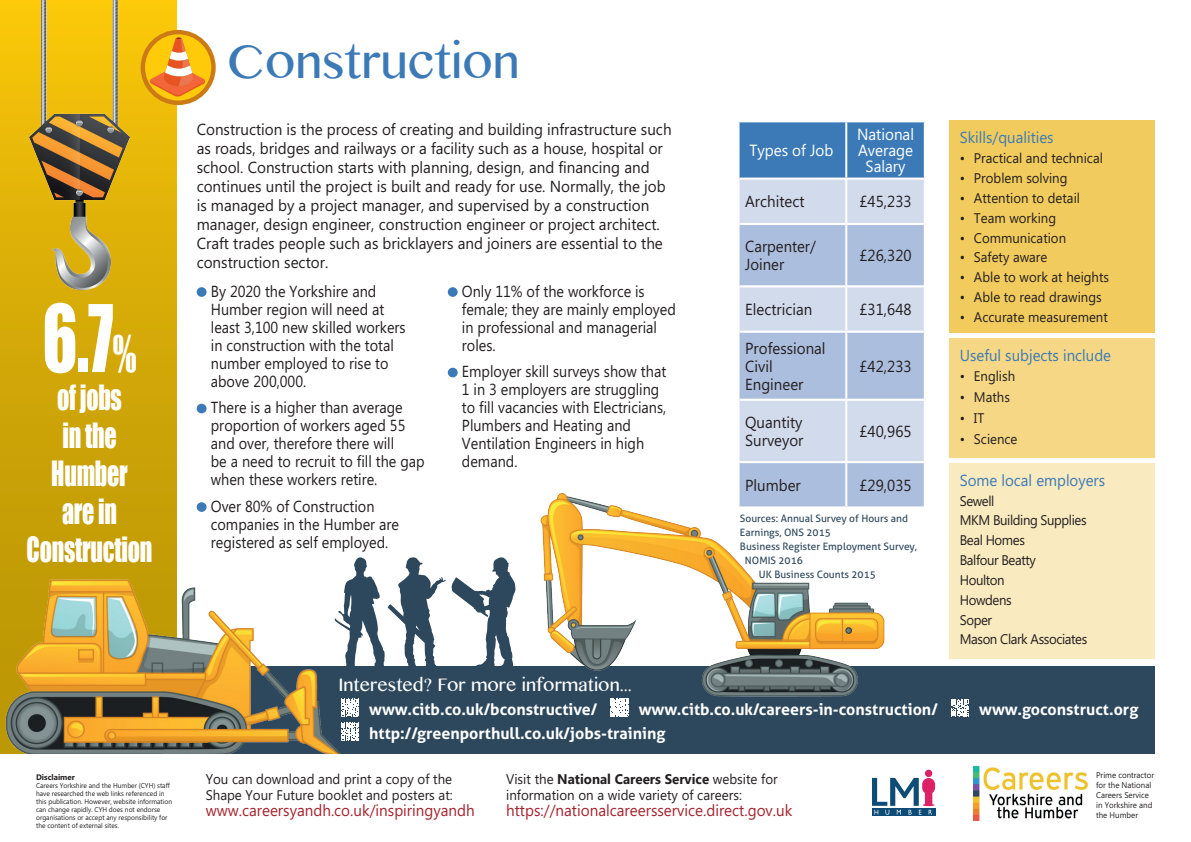
<style>
.page{position:relative;width:1191px;height:842px;background:#fff}
.page>*{position:absolute;margin:0;border:0;box-sizing:border-box;transform-origin:0 0}
.t1{font:86px "Impact";color:#fff;scale:.75 1}
.t2{font:48px "Bangla MN";color:#3c7ab7}
.t3{font:32px/38px "Impact";letter-spacing:-.01em;color:#fff;text-align:center;scale:.75 1}
.t4{font:18px "Bangla MN";color:#fff}
.t5{font:16.2px/16.2px "Microsoft Phags Pa";color:#fff;text-align:center;scale:.94 1}
.t6{font:16px/18px "Microsoft Phags Pa";color:#231f20;scale:.9 1}
.t7{font:16px/19px "Microsoft Phags Pa";color:#231f20;scale:.95 1}
.t8{font:700 16px "Aller";color:#fff}
.t9{font:16px/18px "Microsoft Phags Pa";color:#231f20;scale:.94 1}
.t10{font:16px "Microsoft Phags Pa";color:#a3232e;scale:.95 1}
.t11{font:16px "Microsoft Phags Pa";color:#3c7ab7;scale:.94 1}
.t12{font:16px/18px "Microsoft Phags Pa";color:#231f20;scale:.93 1}
.t13{font:14px "Microsoft Phags Pa";color:#231f20;scale:.94 1}
.t14{font:14px/16px "Microsoft Phags Pa";color:#231f20;scale:.95 1}
.t15{font:14px/19.8px "Microsoft Phags Pa";letter-spacing:-.03em;color:#231f20;scale:.94 1}
.t16{font:10.2px "Aller";color:#2d485d}
.t17{font:8.3px/10.1px "Microsoft Phags Pa";color:#231f20;scale:.95 1}
.t18{font:700 8px "Microsoft Phags Pa";color:#231f20}
.t19{font:7px/8px "Microsoft Phags Pa";color:#231f20;scale:.95 1}
.s1{font-size:46px}
.s2{font-weight:700}
</style>
<div class="page">
<svg style="left:0;top:0;width:176px;height:562px;background:#d5aa07"></svg>
<div style="left:131px;top:666px;width:1024px;height:91px;background:#2d485d"></div>
<svg style="left:349px;top:699px;width:10px;height:18px"></svg>
<svg style="left:610px;top:700px;width:19px;height:17px"></svg>
<svg style="left:951px;top:699px;width:17px;height:18px"></svg>
<svg style="left:349px;top:723px;width:10px;height:18px"></svg>
<div style="left:197px;top:287px;width:10px;height:10px;background:#3c7ab7;border-radius:50%"></div>
<div style="left:197px;top:404px;width:10px;height:9px;background:#3c7ab7;border-radius:50%"></div>
<div style="left:197px;top:502px;width:10px;height:10px;background:#3c7ab7;border-radius:50%"></div>
<div style="left:448px;top:287px;width:10px;height:10px;background:#3c7ab7;border-radius:50%"></div>
<div style="left:448px;top:368px;width:10px;height:9px;background:#3c7ab7;border-radius:50%"></div>
<img style="left:0;top:562px;width:349px;height:192px">
<img style="left:540px;top:493px;width:345px;height:207px">
<img style="left:30px;top:47px;width:99px;height:243px">
<img style="left:30px;top:0;width:99px;height:47px">
<div style="left:141px;top:30px;width:75px;height:75px;border:6px solid #cb7a16;border-radius:50%"></div>
<div style="left:145px;top:34px;width:66px;height:67px;background:#feca0a;border-radius:50%"></div>
<svg style="left:150px;top:37px;width:55px;height:60px"></svg>
<div style="left:739px;top:122px;width:184px;height:56px;background:#3c7ab7"></div>
<div style="left:739px;top:180px;width:184px;height:43px;background:#d2dbec"></div>
<svg style="left:739px;top:225px;width:184px;height:281px;background:#bbc9e3"></svg>
<hr style="left:845px;top:122px;width:2px;height:56px;background:#fff">
<hr style="left:845px;top:180px;width:2px;height:43px;background:#fff">
<hr style="left:845px;top:225px;width:2px;height:60px;background:#fff">
<hr style="left:845px;top:287px;width:2px;height:44px;background:#fff">
<hr style="left:845px;top:333px;width:2px;height:66px;background:#fff">
<hr style="left:845px;top:401px;width:2px;height:60px;background:#fff">
<hr style="left:739px;top:285px;width:107px;height:2px;background:#fff">
<hr style="left:846px;top:285px;width:77px;height:2px;background:#fff">
<hr style="left:739px;top:331px;width:107px;height:2px;background:#fff">
<hr style="left:846px;top:331px;width:77px;height:2px;background:#fff">
<hr style="left:739px;top:399px;width:107px;height:2px;background:#fff">
<hr style="left:846px;top:399px;width:77px;height:2px;background:#fff">
<hr style="left:737px;top:462px;width:2px;height:44px;background:#fff">
<hr style="left:739px;top:461px;width:107px;height:2px;background:#fff">
<hr style="left:846px;top:461px;width:77px;height:2px;background:#fff">
<hr style="left:845px;top:463px;width:2px;height:43px;background:#fff">
<hr style="left:737px;top:506px;width:109px;height:2px;background:#fff">
<hr style="left:846px;top:506px;width:79px;height:2px;background:#fff">
<div style="left:949px;top:463px;width:206px;height:195px;background:#f9eabf"></div>
<div style="left:949px;top:338px;width:206px;height:119px;background:#f5d785"></div>
<div style="left:949px;top:120px;width:206px;height:213px;background:#f1cb5d"></div>
<svg style="left:334px;top:557px;width:181px;height:117px"></svg>
<div style="left:0;top:754px;width:1191px;height:88px;background:#fff"></div>
<img style="left:973px;top:766px;width:115px;height:54px">
<div style="left:925px;top:770px;width:7px;height:7px;background:#dc2166;border-radius:50%"></div>
<div style="left:872px;top:808px;width:63px;height:8px;background:#0d4c76"></div>
<svg style="left:872px;top:778px;width:63px;height:37px"></svg>
<h1 class="t1" style="left:42px;top:272px;width:127px">6.7<span class="s1">%</span></h1>
<h3 class="t3" style="left:27px;top:378px;width:169px">of jobs<br>in the<br>Humber<br>are in<br>Construction</h3>
<h2 class="t2" style="left:227px;top:30px;width:294px">Construction</h2>
<p class="t7" style="left:197px;top:119px;width:501px">Construction is the process of creating and building infrastructure such as roads, bridges and railways or a facility such as a house, hospital or school. Construction starts with planning, design, and financing and continues until the project is built and ready for use. Normally, the job is managed by a project manager, and supervised by a construction manager, design engineer, construction engineer or project architect.<br>Craft trades people such as bricklayers and joiners are essential to the construction sector.</p>
<p class="t6" style="left:211px;top:281px;width:218px">By 2020 the Yorkshire and<br>Humber region will need at least 3,100 new skilled workers in construction with the total number employed to rise to above 200,000.</p>
<p class="t6" style="left:211px;top:398px;width:239px">There is a higher than average proportion of workers aged 55 and over, therefore there will<br>be a need to recruit to fill the gap when these workers retire.</p>
<p class="t6" style="left:211px;top:496px;width:211px">Over 80% of Construction companies in the Humber are registered as self employed.</p>
<p class="t6" style="left:462px;top:281px;width:239px">Only 11% of the workforce is female; they are mainly employed in professional and managerial roles.</p>
<p class="t6" style="left:462px;top:362px;width:229px">Employer skill surveys show that<br>1 in 3 employers are struggling to fill vacancies with Electricians,<br>Plumbers and Heating and<br>Ventilation Engineers in high demand.</p>
<p class="t5" style="left:749px;top:141px;width:91px">Types of Job</p>
<p class="t5" style="left:857px;top:125px;width:62px">National<br>Average<br>Salary</p>
<p class="t9" style="left:745px;top:192px;width:65px">Architect</p>
<p class="t9" style="left:859px;top:192px;width:57px">£45,233</p>
<p class="t12" style="left:745px;top:236px;width:78px">Carpenter/<br>Joiner</p>
<p class="t9" style="left:859px;top:245px;width:57px">£26,320</p>
<p class="t9" style="left:745px;top:299px;width:73px">Electrician</p>
<p class="t9" style="left:859px;top:299px;width:57px">£31,648</p>
<p class="t9" style="left:745px;top:338px;width:87px">Professional<br>Civil<br>Engineer</p>
<p class="t9" style="left:859px;top:356px;width:57px">£42,233</p>
<p class="t9" style="left:745px;top:412px;width:64px">Quantity<br>Surveyor</p>
<p class="t9" style="left:859px;top:421px;width:57px">£40,965</p>
<p class="t9" style="left:745px;top:475px;width:61px">Plumber</p>
<p class="t9" style="left:859px;top:475px;width:57px">£29,035</p>
<p class="t16" style="left:740px;top:512px;width:169px">Sources: Annual Survey of Hours and</p>
<p class="t16" style="left:740px;top:526px;width:92px">Earnings, ONS 2015</p>
<p class="t16" style="left:740px;top:540px;width:178px">Business Register Employment Survey,</p>
<p class="t16" style="left:745px;top:554px;width:59px">NOMIS 2016</p>
<p class="t16" style="left:759px;top:568px;width:118px">UK Business Counts 2015</p>
<p class="t11" style="left:959px;top:127px;width:101px">Skills/qualities</p>
<p class="t13" style="left:959px;top:149px;width:154px">• Practical and technical</p>
<p class="t13" style="left:959px;top:168px;width:116px">• Problem solving</p>
<p class="t13" style="left:959px;top:188px;width:129px">• Attention to detail</p>
<p class="t13" style="left:959px;top:208px;width:104px">• Team working</p>
<p class="t13" style="left:959px;top:228px;width:115px">• Communication</p>
<p class="t13" style="left:959px;top:248px;width:95px">• Safety aware</p>
<p class="t13" style="left:959px;top:268px;width:160px">• Able to work at heights</p>
<p class="t13" style="left:959px;top:287px;width:152px">• Able to read drawings</p>
<p class="t13" style="left:959px;top:307px;width:159px">• Accurate measurement</p>
<p class="t11" style="left:959px;top:344px;width:162px">Useful subjects include</p>
<p class="t13" style="left:959px;top:366px;width:60px">• English</p>
<p class="t13" style="left:959px;top:387px;width:55px">• Maths</p>
<p class="t13" style="left:959px;top:408px;width:28px">• IT</p>
<p class="t13" style="left:959px;top:429px;width:63px">• Science</p>
<p class="t11" style="left:959px;top:469px;width:156px">Some local employers</p>
<p class="t15" style="left:959px;top:490px;width:137px">Sewell<br>MKM Building Supplies<br>Beal Homes<br>Balfour Beatty<br>Houlton<br>Howdens<br>Soper<br>Mason Clark Associates</p>
<p class="t4" style="left:338px;top:673px;width:295px">Interested? For more information...</p>
<p class="t8" style="left:369px;top:700px;width:230px">www.citb.co.uk/bconstructive/</p>
<p class="t8" style="left:638px;top:700px;width:301px">www.citb.co.uk/careers-in-construction/</p>
<p class="t8" style="left:979px;top:700px;width:161px">www.goconstruct.org</p>
<p class="t8" style="left:369px;top:724px;width:298px">http://greenporthull.co.uk/jobs-training</p>
<p class="t18" style="left:36px;top:771px;width:40px">Disclaimer</p>
<p class="t19" style="left:36px;top:781px;width:145px">Careers Yorkshire and the Humber (CYH) staff have researched the web links referenced in this publication. However, website information can change rapidly. CYH does not endorse organisations or accept any responsibility for the content of external sites.</p>
<p class="t14" style="left:506px;top:770px;width:287px">Visit the <span class="s2">National Careers Service</span> website for information on a wide variety of careers:</p>
<p class="t14" style="left:206px;top:770px;width:261px">You can download and print a copy of the<br>Shape Your Future booklet and posters at:</p>
<p class="t10" style="left:206px;top:799px;width:285px">www.careersyandh.co.uk/inspiringyandh</p>
<p class="t10" style="left:506px;top:799px;width:303px">https://nationalcareersservice.direct.gov.uk</p>
<p class="t17" style="left:1096px;top:770px;width:63px">Prime contractor for the National<br>Careers Service in Yorkshire and the Humber</p>
</div>
